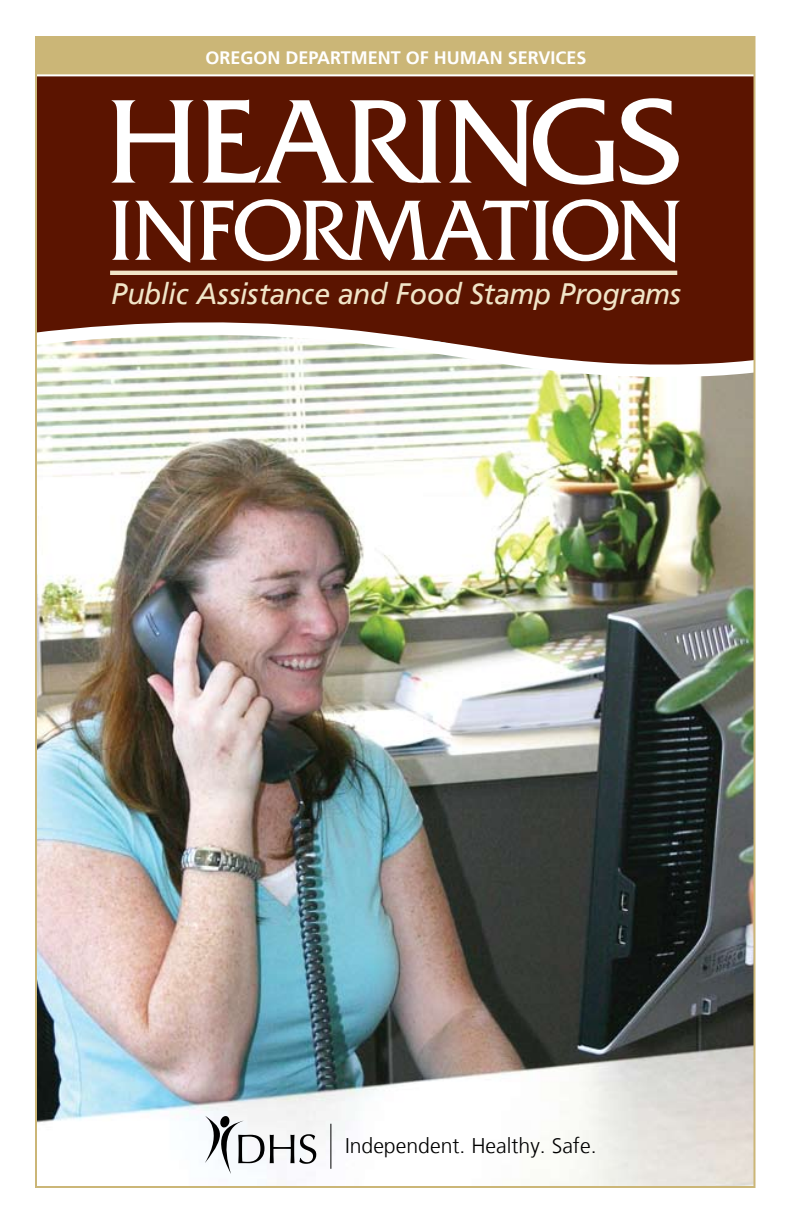
<style>
.page{position:relative;width:792px;height:1224px;background:#fff}
.page>*{position:absolute;margin:0;border:0;box-sizing:border-box;transform-origin:0 0}
.t1{font:125.2px "Friz Quadrata";color:#fff}
.t2{font:89.8px "Friz Quadrata";letter-spacing:-.02em;color:#fff}
.t3{font:italic 29.6px "Frutiger LT";letter-spacing:-.02em;color:#f1e5c8;scale:.96 1}
.t4{font:300 21.2px "Frutiger LT";color:#000}
.t5{font:700 18px "Frutiger LT";color:#fff}
</style>
<div class="page">
<div style="left:37px;top:62px;width:718px;height:304px;background:#5b1400"></div>
<img style="left:38px;top:386px;width:715px;height:799px">
<svg style="left:38px;top:322px;width:715px;height:64px"></svg>
<hr style="left:110px;top:271px;width:567px;height:4px;background:#f1e5c8">
<div style="left:38px;top:39px;width:715px;height:37px;background:#cbb677"></div>
<hr style="left:330px;top:1124px;width:1px;height:45px;background:#000">
<svg style="left:270px;top:1134px;width:46px;height:30px"></svg>
<svg style="left:204px;top:1115px;width:60px;height:59px"></svg>
<p class="t5" style="left:205px;top:47px;width:383px">OREGON DEPARTMENT OF HUMAN SERVICES</p>
<h1 class="t1" style="left:107px;top:72px;width:577px">HEARINGS</h1>
<h2 class="t2" style="left:109px;top:180px;width:574px">INFORMATION</h2>
<p class="t3" style="left:111px;top:277px;width:595px">Public Assistance and Food Stamp Programs</p>
<p class="t4" style="left:345px;top:1134px;width:253px">Independent. Healthy. Safe.</p>
</div>
